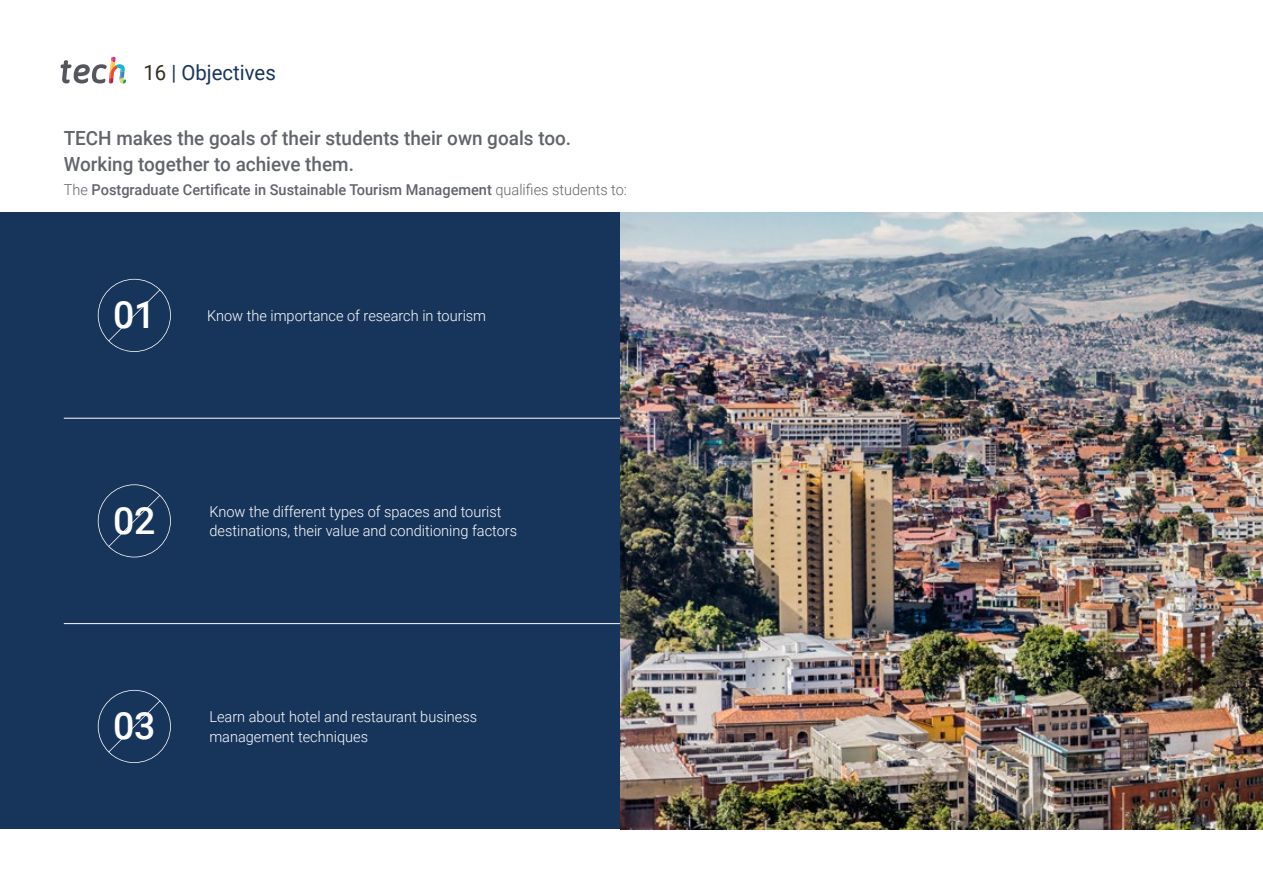
<style>
.page{position:relative;width:1263px;height:893px;background:#fff}
.page>*{position:absolute;margin:0;border:0;box-sizing:border-box;transform-origin:0 0}
.t1{font:500 37.5px "Roboto";color:#fff}
.t2{font:21px "Roboto";color:#1a355c}
.t3{font:500 19.5px/25.5px "Roboto";color:#61646a}
.t4{font:300 15px/19.5px "Roboto";color:#fff}
.t5{font:500 15px "Roboto";color:#61646a}
.s1{color:#312e20}
.s2{font-weight:300}
</style>
<div class="page">
<div style="left:0;top:213px;width:621px;height:616px;background:#17355b"></div>
<svg style="left:98px;top:279px;width:73px;height:73px"></svg>
<svg style="left:98px;top:690px;width:73px;height:73px"></svg>
<svg style="left:98px;top:484px;width:73px;height:73px"></svg>
<hr style="left:64px;top:418px;width:1199px;height:1px;background:#fff">
<hr style="left:64px;top:623px;width:1199px;height:1px;background:#fff">
<img style="left:621px;top:213px;width:642px;height:616px">
<svg style="left:61px;top:57px;width:65px;height:27px"></svg>
<h2 class="t2" style="left:144px;top:57px;width:134px"><span class="s1">16</span> | Objectives</h2>
<h3 class="t3" style="left:64px;top:125px;width:509px">TECH makes the goals of their students their own goals too.<br>Working together to achieve them.</h3>
<p class="t5" style="left:64px;top:179px;width:565px"><span class="s2">The</span> Postgraduate Certificate in Sustainable Tourism Management <span class="s2">qualifies students to:</span></p>
<h1 class="t1" style="left:113px;top:288px;width:44px">01</h1>
<p class="t4" style="left:207px;top:305px;width:281px">Know the importance of research in tourism</p>
<h1 class="t1" style="left:113px;top:494px;width:44px">02</h1>
<p class="t4" style="left:209px;top:501px;width:294px">Know the different types of spaces and tourist</p>
<p class="t4" style="left:209px;top:521px;width:309px">destinations, their value and conditioning factors</p>
<h1 class="t1" style="left:113px;top:699px;width:44px">03</h1>
<p class="t4" style="left:209px;top:707px;width:269px">Learn about hotel and restaurant business management techniques</p>
</div>
